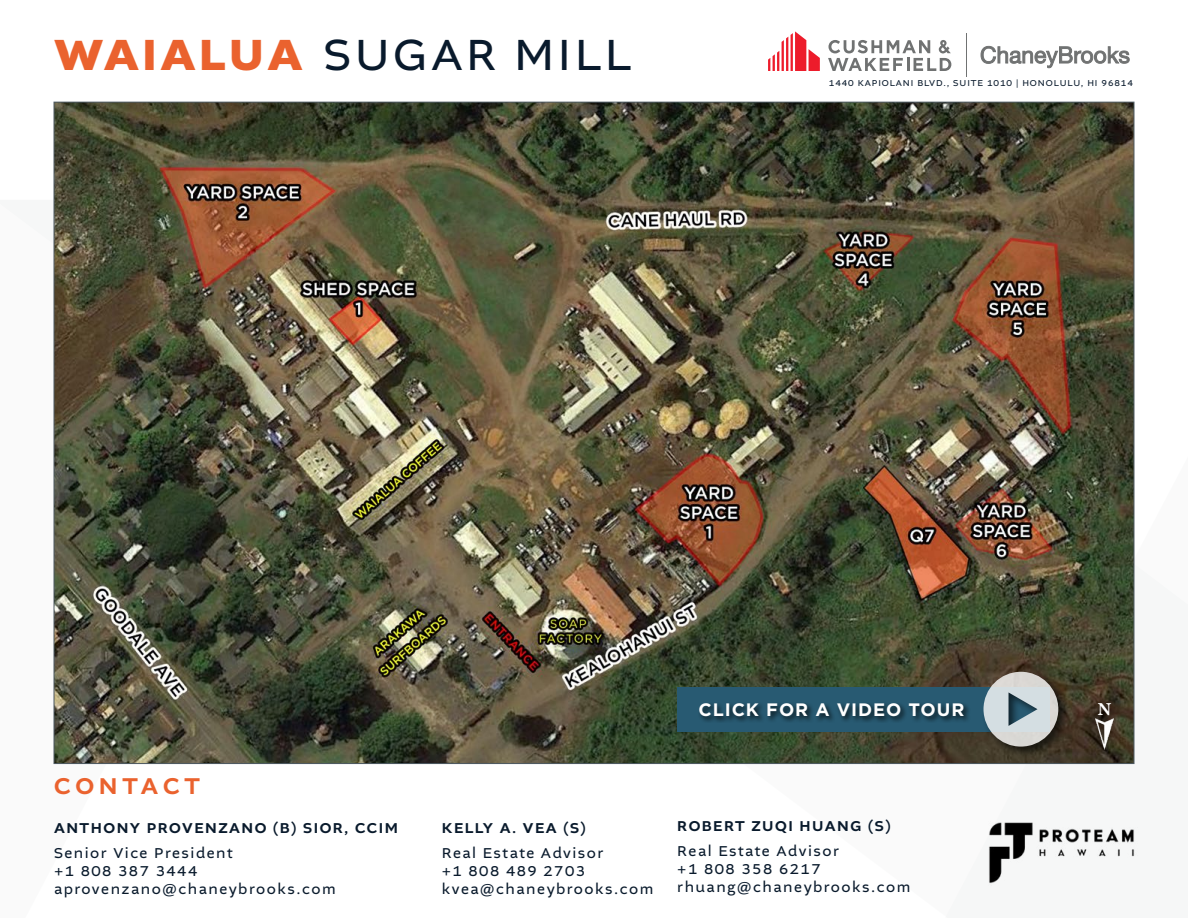
<style>
.page{position:relative;width:1188px;height:918px;background:#fff}
.page>*{position:absolute;margin:0;border:0;box-sizing:border-box;transform-origin:0 0}
.t1{font:45.75px "Altivo";letter-spacing:.08em;color:#091a2c}
.t2{font:500 24px "Altivo";letter-spacing:.2em;color:#ea622e}
.t3{font:700 18px "Gotham";letter-spacing:.05em;color:#fff}
.t4{font:18px "Chronicle Text G2 Semi";color:#fff}
.t5{font:15px/18px "Altivo";letter-spacing:.1em;color:#091a2c}
.t6{font:500 15px "Altivo";letter-spacing:.1em;color:#091a2c}
.t7{font:9px "Altivo";letter-spacing:.1em;color:#091a2c}
.s1{font-weight:700;color:#ea622e}
</style>
<div class="page">
<img style="left:56px;top:104px;width:1076px;height:658px">
<hr style="left:966px;top:33px;width:1px;height:44px;background:#707272">
<svg style="left:768px;top:31px;width:52px;height:40px"></svg>
<svg style="left:828px;top:40px;width:123px;height:31px"></svg>
<svg style="left:980px;top:46px;width:150px;height:23px"></svg>
<img style="left:970px;top:762px;width:168px;height:124px">
<img style="left:1096px;top:716px;width:18px;height:34px">
<div style="left:677px;top:687px;width:373px;height:44px;background:#285a72"></div>
<div style="left:698px;top:701px;width:273px;height:22px;background:#000;opacity:.75"></div>
<div style="left:981px;top:670px;width:89px;height:88px;background:#000;opacity:.75"></div>
<svg style="left:984px;top:672px;width:74px;height:75px;background:#a5abab"></svg>
<h1 class="t1" style="left:54px;top:25px;width:579px"><span class="s1">WAIALUA</span> SUGAR MILL</h1>
<p class="t7" style="left:829px;top:78px;width:306px">1440 KAPIOLANI BLVD., SUITE 1010 | HONOLULU, HI 96814</p>
<h2 class="t2" style="left:54px;top:770px;width:147px">CONTACT</h2>
<p class="t6" style="left:54px;top:819px;width:346px">ANTHONY PROVENZANO (B) SIOR, CCIM</p>
<p class="t5" style="left:54px;top:844px;width:283px">Senior Vice President<br>+1 808 387 3444 aprovenzano@chaneybrooks.com</p>
<p class="t3" style="left:699px;top:698px;width:267px">CLICK FOR A VIDEO TOUR</p>
<p class="t4" style="left:1097px;top:695px;width:15px">N</p>
<p class="t6" style="left:442px;top:819px;width:146px">KELLY A. VEA (S)</p>
<p class="t5" style="left:442px;top:844px;width:213px">Real Estate Advisor<br>+1 808 489 2703 kvea@chaneybrooks.com</p>
<p class="t6" style="left:677px;top:816px;width:215px">ROBERT ZUQI HUANG (S)</p>
<p class="t5" style="left:677px;top:842px;width:235px">Real Estate Advisor<br>+1 808 358 6217 rhuang@chaneybrooks.com</p>
</div>
